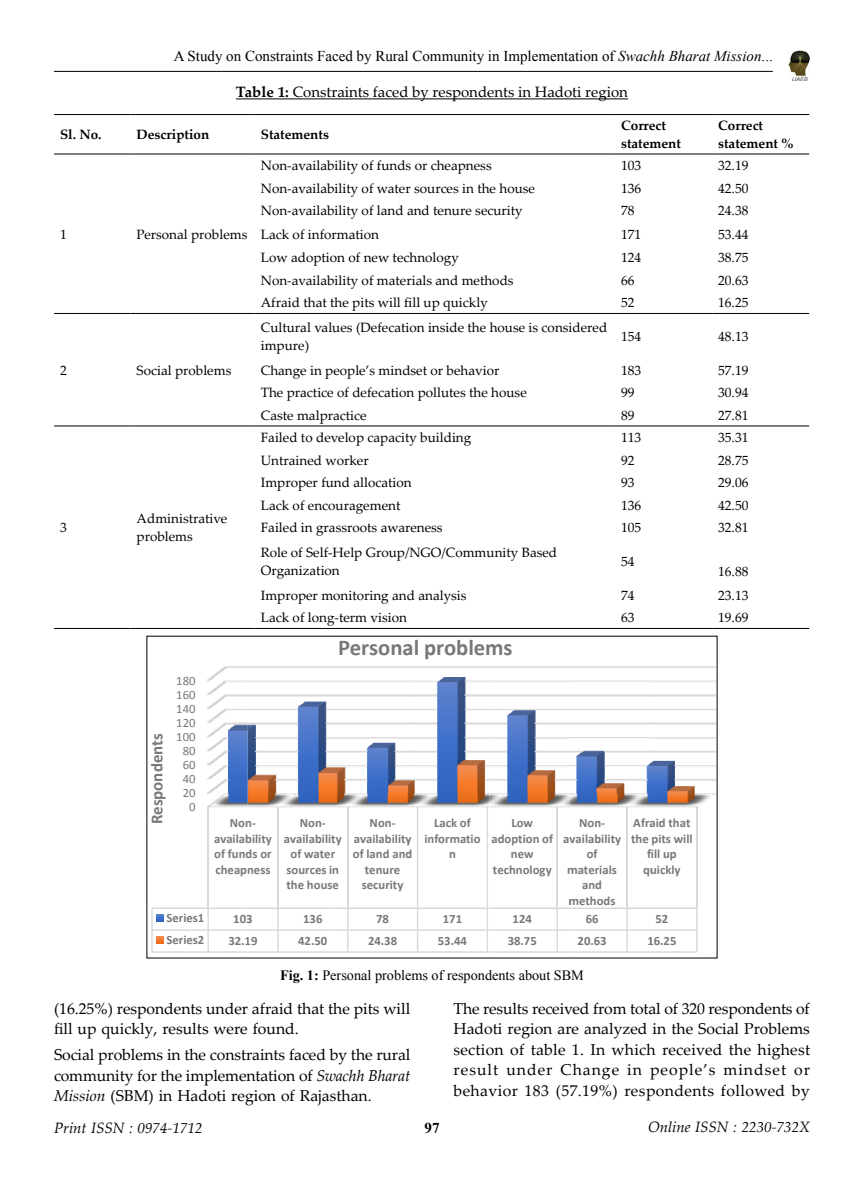
<style>
.page{position:relative;width:864px;height:1188px;background:#fff}
.page>*{position:absolute;margin:0;border:0;box-sizing:border-box;transform-origin:0 0}
.t1{font:700 22.65px "Calibri";color:#76787b}
.t2{font:700 16.95px "Calibri";color:#76787b}
.t3{font:15.75px/20.4px "Palatino Linotype";color:#000;text-align:justify}
.t4{font:15px "Times New Roman";color:#000}
.t5{font:15px "Palatino Linotype";color:#000}
.t6{font:italic 15px "Palatino Linotype";color:#000}
.t7{font:700 15px "Times New Roman";color:#000}
.t8{font:14.25px "Times New Roman";color:#000}
.t9{font:13.5px/17.5px "Palatino Linotype";color:#000}
.t10{font:700 13.5px/17.5px "Palatino Linotype";color:#000}
.t11{font:700 12.75px/15.5px "Calibri";color:#76787b;text-align:center}
.t12{font:12.75px "Calibri";letter-spacing:.005em;color:#76787b}
.s1{font-style:italic}
.s2{font-weight:700}
</style>
<div class="page">
<img style="left:788px;top:51px;width:22px;height:29px">
<hr style="left:54px;top:71px;width:719px;height:1px;background:#000">
<hr style="left:236px;top:98px;width:392px;height:1px;background:#000">
<hr style="left:54px;top:114px;width:77px;height:1px;background:#000">
<hr style="left:131px;top:114px;width:124px;height:1px;background:#000">
<hr style="left:255px;top:114px;width:360px;height:1px;background:#000">
<hr style="left:615px;top:114px;width:97px;height:1px;background:#000">
<hr style="left:712px;top:114px;width:97px;height:1px;background:#000">
<hr style="left:54px;top:154px;width:77px;height:1px;background:#000">
<hr style="left:131px;top:154px;width:124px;height:1px;background:#000">
<hr style="left:255px;top:154px;width:360px;height:1px;background:#000">
<hr style="left:615px;top:154px;width:97px;height:1px;background:#000">
<hr style="left:712px;top:154px;width:97px;height:1px;background:#000">
<hr style="left:54px;top:313px;width:77px;height:1px;background:#000">
<hr style="left:131px;top:313px;width:124px;height:1px;background:#000">
<hr style="left:255px;top:313px;width:360px;height:1px;background:#000">
<hr style="left:615px;top:313px;width:97px;height:1px;background:#000">
<hr style="left:712px;top:313px;width:97px;height:1px;background:#000">
<hr style="left:54px;top:426px;width:77px;height:1px;background:#000">
<hr style="left:131px;top:426px;width:124px;height:1px;background:#000">
<hr style="left:54px;top:628px;width:77px;height:1px;background:#000">
<hr style="left:131px;top:628px;width:124px;height:1px;background:#000">
<hr style="left:255px;top:426px;width:360px;height:1px;background:#000">
<hr style="left:615px;top:426px;width:97px;height:1px;background:#000">
<hr style="left:712px;top:426px;width:97px;height:1px;background:#000">
<hr style="left:255px;top:628px;width:360px;height:1px;background:#000">
<hr style="left:615px;top:628px;width:97px;height:1px;background:#000">
<hr style="left:712px;top:628px;width:97px;height:1px;background:#000">
<svg style="left:151px;top:666px;width:564px;height:287px"></svg>
<p class="t4" style="left:174px;top:46px;width:601px">A Study on Constraints Faced by Rural Community in Implementation of <span class="s1">Swachh Bharat Mission</span>...</p>
<p class="t5" style="left:236px;top:82px;width:394px"><span class="s2">Table 1:</span> Constraints faced by respondents in Hadoti region</p>
<p class="t10" style="left:60px;top:125px;width:43px">Sl. No.</p>
<p class="t10" style="left:137px;top:125px;width:74px">Description</p>
<p class="t10" style="left:261px;top:125px;width:70px">Statements</p>
<p class="t10" style="left:621px;top:117px;width:61px">Correct statement</p>
<p class="t10" style="left:718px;top:117px;width:77px">Correct statement %</p>
<p class="t9" style="left:60px;top:225px;width:8px">1</p>
<p class="t9" style="left:137px;top:225px;width:112px">Personal problems</p>
<p class="t9" style="left:60px;top:361px;width:8px">2</p>
<p class="t9" style="left:137px;top:361px;width:96px">Social problems</p>
<p class="t9" style="left:60px;top:518px;width:8px">3</p>
<p class="t9" style="left:137px;top:510px;width:92px">Administrative problems</p>
<p class="t12" style="left:176px;top:673px;width:21px">180</p>
<p class="t12" style="left:176px;top:687px;width:21px">160</p>
<p class="t12" style="left:176px;top:701px;width:21px">140</p>
<p class="t12" style="left:176px;top:715px;width:21px">120</p>
<p class="t9" style="left:261px;top:156px;width:232px">Non-availability of funds or cheapness</p>
<p class="t9" style="left:621px;top:156px;width:22px">103</p>
<p class="t9" style="left:718px;top:156px;width:32px">32.19</p>
<p class="t9" style="left:261px;top:179px;width:276px">Non-availability of water sources in the house</p>
<p class="t9" style="left:621px;top:179px;width:22px">136</p>
<p class="t9" style="left:718px;top:179px;width:32px">42.50</p>
<p class="t9" style="left:261px;top:201px;width:264px">Non-availability of land and tenure security</p>
<p class="t9" style="left:621px;top:201px;width:15px">78</p>
<p class="t9" style="left:718px;top:201px;width:32px">24.38</p>
<p class="t9" style="left:261px;top:225px;width:120px">Lack of information</p>
<p class="t9" style="left:621px;top:225px;width:22px">171</p>
<p class="t9" style="left:718px;top:225px;width:32px">53.44</p>
<p class="t9" style="left:261px;top:248px;width:200px">Low adoption of new technology</p>
<p class="t9" style="left:621px;top:248px;width:22px">124</p>
<p class="t9" style="left:718px;top:248px;width:32px">38.75</p>
<p class="t9" style="left:261px;top:271px;width:254px">Non-availability of materials and methods</p>
<p class="t9" style="left:621px;top:271px;width:15px">66</p>
<p class="t9" style="left:718px;top:271px;width:32px">20.63</p>
<p class="t9" style="left:261px;top:293px;width:229px">Afraid that the pits will fill up quickly</p>
<p class="t9" style="left:621px;top:293px;width:15px">52</p>
<p class="t9" style="left:718px;top:293px;width:32px">16.25</p>
<p class="t9" style="left:261px;top:318px;width:348px">Cultural values (Defecation inside the house is considered impure)</p>
<p class="t9" style="left:621px;top:327px;width:22px">154</p>
<p class="t9" style="left:718px;top:327px;width:32px">48.13</p>
<p class="t9" style="left:261px;top:361px;width:240px">Change in people’s mindset or behavior</p>
<p class="t9" style="left:621px;top:361px;width:22px">183</p>
<p class="t9" style="left:718px;top:361px;width:32px">57.19</p>
<p class="t9" style="left:261px;top:383px;width:268px">The practice of defecation pollutes the house</p>
<p class="t9" style="left:621px;top:383px;width:15px">99</p>
<p class="t9" style="left:718px;top:383px;width:32px">30.94</p>
<p class="t9" style="left:261px;top:406px;width:107px">Caste malpractice</p>
<p class="t9" style="left:621px;top:406px;width:15px">89</p>
<p class="t9" style="left:718px;top:406px;width:32px">27.81</p>
<p class="t9" style="left:261px;top:428px;width:212px">Failed to develop capacity building</p>
<p class="t9" style="left:621px;top:428px;width:22px">113</p>
<p class="t9" style="left:718px;top:428px;width:32px">35.31</p>
<p class="t9" style="left:261px;top:451px;width:109px">Untrained worker</p>
<p class="t9" style="left:621px;top:451px;width:15px">92</p>
<p class="t9" style="left:718px;top:451px;width:32px">28.75</p>
<p class="t9" style="left:261px;top:473px;width:152px">Improper fund allocation</p>
<p class="t9" style="left:621px;top:473px;width:15px">93</p>
<p class="t9" style="left:718px;top:473px;width:32px">29.06</p>
<p class="t9" style="left:261px;top:496px;width:141px">Lack of encouragement</p>
<p class="t9" style="left:621px;top:496px;width:22px">136</p>
<p class="t9" style="left:718px;top:496px;width:32px">42.50</p>
<p class="t9" style="left:261px;top:518px;width:183px">Failed in grassroots awareness</p>
<p class="t9" style="left:621px;top:518px;width:22px">105</p>
<p class="t9" style="left:718px;top:518px;width:32px">32.81</p>
<p class="t9" style="left:261px;top:543px;width:298px">Role of Self-Help Group/NGO/Community Based<br>Organization</p>
<p class="t9" style="left:621px;top:552px;width:15px">54</p>
<p class="t9" style="left:718px;top:562px;width:32px">16.88</p>
<p class="t9" style="left:261px;top:586px;width:207px">Improper monitoring and analysis</p>
<p class="t9" style="left:621px;top:586px;width:15px">74</p>
<p class="t9" style="left:718px;top:586px;width:32px">23.13</p>
<p class="t9" style="left:261px;top:608px;width:148px">Lack of long-term vision</p>
<p class="t9" style="left:621px;top:608px;width:15px">63</p>
<p class="t9" style="left:718px;top:608px;width:32px">19.69</p>
<h1 class="t1" style="left:338px;top:633px;width:176px">Personal problems</h1>
<p class="t2" style="left:146px;top:824px;width:93px;rotate:-90deg">Respondents</p>
<p class="t12" style="left:176px;top:729px;width:21px">100</p>
<p class="t12" style="left:183px;top:743px;width:14px">80</p>
<p class="t12" style="left:183px;top:757px;width:14px">60</p>
<p class="t12" style="left:183px;top:771px;width:14px">40</p>
<p class="t12" style="left:183px;top:785px;width:14px">20</p>
<p class="t12" style="left:189px;top:799px;width:8px">0</p>
<p class="t11" style="left:214px;top:815px;width:59px">Non‐ availability of funds or cheapness</p>
<p class="t11" style="left:166px;top:910px;width:39px">Series1</p>
<p class="t11" style="left:233px;top:911px;width:21px">103</p>
<p class="t11" style="left:166px;top:932px;width:39px">Series2</p>
<p class="t11" style="left:228px;top:933px;width:31px">32.19</p>
<p class="t11" style="left:284px;top:815px;width:59px">Non‐ availability of water sources in the house</p>
<p class="t11" style="left:298px;top:908px;width:31px;line-height:21.8px">136<br>42.50</p>
<p class="t11" style="left:353px;top:815px;width:61px">Non‐ availability of land and tenure security</p>
<p class="t11" style="left:368px;top:908px;width:31px;line-height:21.8px">78<br>24.38</p>
<p class="t11" style="left:424px;top:815px;width:58px">Lack of informatio n</p>
<p class="t11" style="left:438px;top:908px;width:31px;line-height:21.8px">171<br>53.44</p>
<p class="t11" style="left:491px;top:815px;width:63px">Low adoption of new technology</p>
<p class="t11" style="left:508px;top:908px;width:31px;line-height:21.8px">124<br>38.75</p>
<p class="t11" style="left:579px;top:815px;width:27px">Non‐</p>
<p class="t11" style="left:567px;top:846px;width:51px">of materials and methods</p>
<p class="t11" style="left:563px;top:831px;width:59px">availability</p>
<p class="t11" style="left:578px;top:908px;width:31px;line-height:21.8px">66<br>20.63</p>
<p class="t8" style="left:280px;top:966px;width:305px"><span class="s2">Fig. 1:</span> Personal problems of respondents about SBM</p>
<p class="t11" style="left:631px;top:815px;width:63px;text-align:left">Afraid that the pits will</p>
<p class="t11" style="left:643px;top:862px;width:39px">quickly</p>
<p class="t11" style="left:647px;top:846px;width:31px">fill up</p>
<p class="t11" style="left:647px;top:908px;width:31px;line-height:21.8px">52<br>16.25</p>
<p class="t3" style="left:54px;top:998px;width:358px">(16.25%) respondents under afraid that the pits will fill up quickly, results were found.</p>
<p class="t3" style="left:54px;top:1044px;width:358px">Social problems in the constraints faced by the rural community for the implementation of <span class="s1">Swachh Bharat Mission</span> (SBM) in Hadoti region of Rajasthan.</p>
<p class="t3" style="left:454px;top:998px;width:358px">The results received from total of 320 respondents of Hadoti region are analyzed in the Social Problems section of table 1. In which received the highest result under Change in people’s mindset or behavior 183 (57.19%) respondents followed by</p>
<p class="t6" style="left:54px;top:1117px;width:150px">Print ISSN : 0974-1712</p>
<p class="t7" style="left:424px;top:1118px;width:16px">97</p>
<p class="t6" style="left:648px;top:1116px;width:163px">Online ISSN : 2230-732X</p>
</div>
